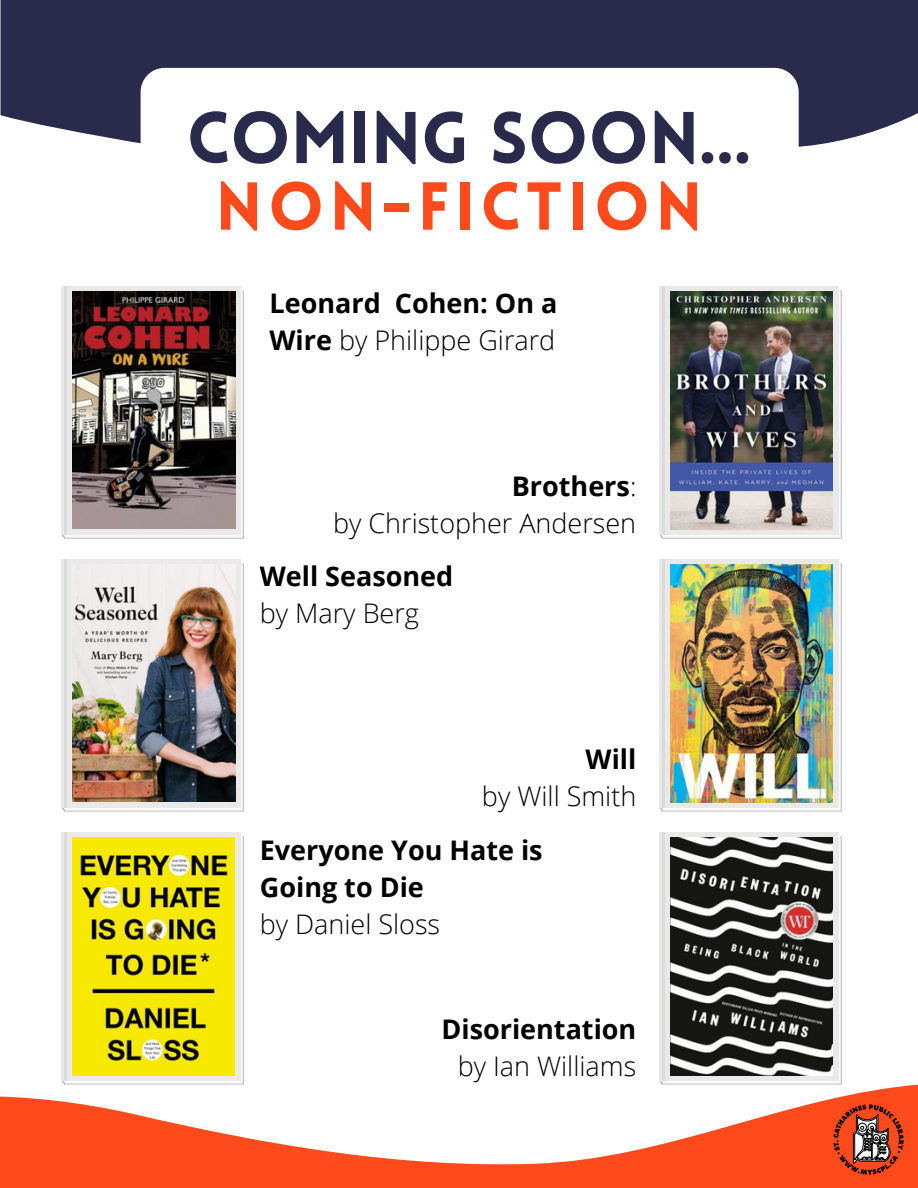
<style>
.page{position:relative;width:918px;height:1188px;background:#fff}
.page>*{position:absolute;margin:0;border:0;box-sizing:border-box;transform-origin:0 0}
.t1{font:900 71.55px "Lovelo";color:#2a2a4c}
.t2{font:900 66.3px "Lovelo";letter-spacing:.085em;color:#ff4a1c}
.t3{font:700 27px/37.2px "Open Sans";color:#000}
.t4{font:300 27px "Open Sans";color:#000}
.s1{font-weight:300}
</style>
<div class="page">
<div style="left:1px;top:0;width:917px;height:147px;background:#2a2a4c"></div>
<svg style="left:661px;top:290px;width:180px;height:248px"></svg>
<div style="left:659px;top:287px;width:180px;height:248px;background:#e9e9e9"></div>
<img style="left:671px;top:292px;width:162px;height:237px">
<hr style="left:662px;top:287px;width:3px;height:248px;background:#dbdbdb">
<svg style="left:661px;top:563px;width:180px;height:248px"></svg>
<div style="left:659px;top:560px;width:180px;height:248px;background:#e9e9e9"></div>
<img style="left:671px;top:565px;width:162px;height:237px">
<hr style="left:662px;top:560px;width:3px;height:248px;background:#dbdbdb">
<div style="left:659px;top:832px;width:180px;height:248px;background:#e9e9e9"></div>
<img style="left:671px;top:838px;width:162px;height:226px">
<hr style="left:662px;top:832px;width:3px;height:248px;background:#dbdbdb">
<div style="left:141px;top:68px;width:658px;height:186px;background:#fff;border-radius:24px"></div>
<svg style="left:63px;top:290px;width:180px;height:248px"></svg>
<svg style="left:61px;top:287px;width:180px;height:248px;background:#d5d5d4"></svg>
<img style="left:73px;top:292px;width:162px;height:237px">
<hr style="left:65px;top:287px;width:2px;height:248px;background:#dbdbdb">
<svg style="left:63px;top:563px;width:180px;height:248px"></svg>
<div style="left:61px;top:560px;width:180px;height:248px;background:#e9e9e9"></div>
<img style="left:73px;top:565px;width:162px;height:237px">
<hr style="left:65px;top:560px;width:2px;height:248px;background:#dbdbdb">
<svg style="left:0;top:1064px;width:918px;height:124px"></svg>
<svg style="left:63px;top:836px;width:180px;height:248px"></svg>
<div style="left:61px;top:832px;width:180px;height:248px;background:linear-gradient(to right,#e9e9e9,#e9e9e9)"></div>
<img style="left:73px;top:838px;width:162px;height:237px">
<hr style="left:65px;top:832px;width:2px;height:248px;background:#dbdbdb">
<svg style="left:834px;top:1084px;width:70px;height:91px;background:#c95b3f"></svg>
<p class="t1" style="left:187px;top:109px;width:566px">COMING SOON...</p>
<p class="t2" style="left:216px;top:180px;width:488px">NON-FICTION</p>
<p class="t3" style="left:270px;top:284px;width:289px">Leonard Cohen: On a<br>Wire <span class="s1">by Philippe Girard</span></p>
<p class="t3" style="left:512px;top:467px;width:126px">Brothers<span class="s1">:</span></p>
<p class="t4" style="left:333px;top:505px;width:305px">by Christopher Andersen</p>
<p class="t3" style="left:260px;top:557px;width:195px">Well Seasoned</p>
<p class="t4" style="left:260px;top:594px;width:161px">by Mary Berg</p>
<p class="t3" style="left:586px;top:740px;width:52px">Will</p>
<p class="t4" style="left:482px;top:777px;width:156px">by Will Smith</p>
<p class="t3" style="left:260px;top:831px;width:284px">Everyone You Hate is<br>Going to Die</p>
<p class="t4" style="left:260px;top:905px;width:182px">by Daniel Sloss</p>
<p class="t3" style="left:441px;top:1010px;width:196px">Disorientation</p>
<p class="t4" style="left:458px;top:1047px;width:180px">by Ian Williams</p>
</div>
